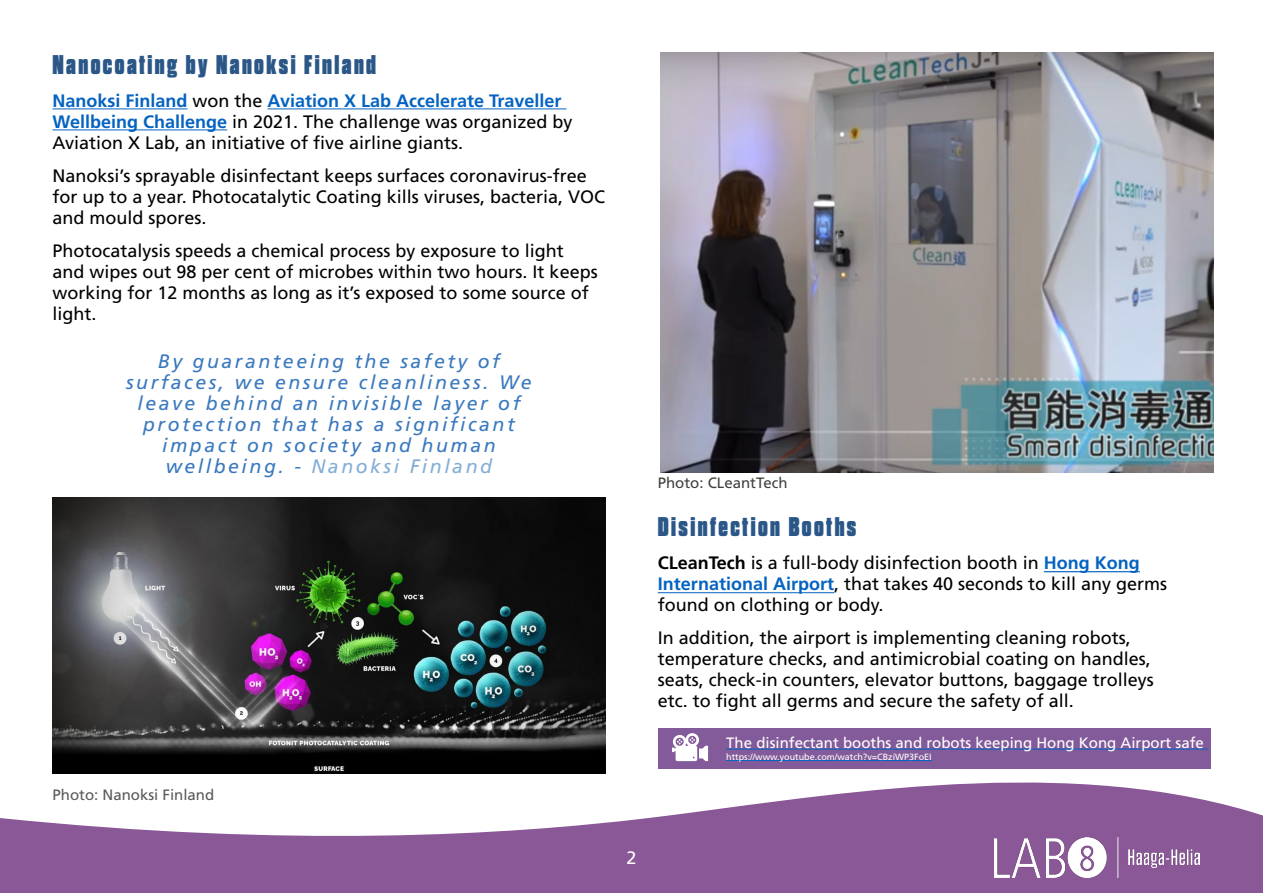
<style>
.page{position:relative;width:1263px;height:893px;background:#fff}
.page>*{position:absolute;margin:0;border:0;box-sizing:border-box;transform-origin:0 0}
.t1{font:800 27px "Dharma Gothic E";letter-spacing:.09em;color:#2a5787}
.t2{font:19.5px/21px "Frutiger LT Std Italic 2";letter-spacing:.13em;color:#3a79be;text-align:center}
.t3{font:18px/21px "Frutiger LT Std";color:#000}
.t4{font:18px "Frutiger LT Std";color:#fff}
.t5{font:15px "Frutiger LT Std";color:#fff}
.Kuvateksti{font:15px "Frutiger LT Std";color:#595959}
.t6{font:15px "Frutiger LT Std";color:#404040}
.t7{font:9px "Frutiger LT Std";color:#fff}
.s1{font-weight:700;color:#0563c1}
.s2{color:#83aed6}
.s3{font-weight:700}
.s4{font-family:"Frutiger LT Std Roman 2"}
</style>
<div class="page">
<svg style="left:0;top:752px;width:1263px;height:141px;fill:#8a5797"></svg>
<img style="left:994px;top:838px;width:206px;height:39px">
<hr style="left:52px;top:108px;width:136px;height:1px;background:#0563c1">
<hr style="left:268px;top:108px;width:298px;height:1px;background:#0563c1">
<hr style="left:52px;top:129px;width:175px;height:1px;background:#0563c1">
<div style="left:658px;top:727px;width:552px;height:41px;background:#835b9a"></div>
<hr style="left:726px;top:749px;width:482px;height:1px;background:#0563c1">
<hr style="left:726px;top:760px;width:206px;height:1px;background:#0563c1">
<svg style="left:672px;top:733px;width:36px;height:28px"></svg>
<img style="left:661px;top:53px;width:552px;height:420px">
<img style="left:52px;top:497px;width:553px;height:276px">
<hr style="left:1044px;top:571px;width:96px;height:1px;background:#0563c1">
<hr style="left:658px;top:592px;width:176px;height:1px;background:#0563c1">
<p class="t1" style="left:52px;top:51px;width:325px">Nanocoating by Nanoksi Finland</p>
<p class="t3" style="left:52px;top:90px;width:521px"><span class="s1">Nanoksi Finland</span> won the <span class="s1">Aviation X Lab Accelerate Traveller<br>Wellbeing Challenge</span> in 2021. The challenge was organized by<br>Aviation X Lab, an initiative of five airline giants.</p>
<p class="t3" style="left:52px;top:165px;width:554px">Nanoksi’s sprayable disinfectant keeps surfaces coronavirus-free for up to a year. Photocatalytic Coating kills viruses, bacteria, VOC and mould spores.</p>
<p class="t3" style="left:52px;top:240px;width:547px">Photocatalysis speeds a chemical process by exposure to light and wipes out 98 per cent of microbes within two hours. It keeps working for 12 months as long as it’s exposed to some source of light.</p>
<p class="t2" style="left:126px;top:351px;width:407px">By guaranteeing the safety of surfaces, we ensure cleanliness. We leave behind an invisible layer of protection that has a significant impact on society and human wellbeing. - <span class="s2">Nanoksi Finland</span></p>
<p class="Kuvateksti" style="left:52px;top:786px;width:163px">Photo: Nanoksi Finland</p>
<p class="t6" style="left:658px;top:473px;width:131px">Photo: CLeantTech</p>
<p class="t1" style="left:658px;top:512px;width:200px">Disinfection Booths</p>
<p class="t3" style="left:658px;top:552px;width:511px"><span class="s3">CLeanTech</span> is a full-body disinfection booth in <span class="s1">Hong Kong<br>International Airport</span>, that takes 40 seconds to kill any germs found on clothing or body.</p>
<p class="t3" style="left:658px;top:627px;width:498px"><span class="s4">In addition, t</span>he airport is implementing cleaning robots, temperature checks, and antimicrobial coating on handles, seats, check-in counters, elevator buttons, baggage trolleys etc. to fight all germs and secure the safety <span class="s4">of</span> all.</p>
<p class="t5" style="left:726px;top:734px;width:479px">The disinfectant booths and robots keeping Hong Kong Airport safe</p>
<p class="t7" style="left:726px;top:751px;width:207px">https://www.youtube.com/watch?v=CBziWP3FoEI</p>
<p class="t4" style="left:626px;top:847px;width:12px">2</p>
</div>
